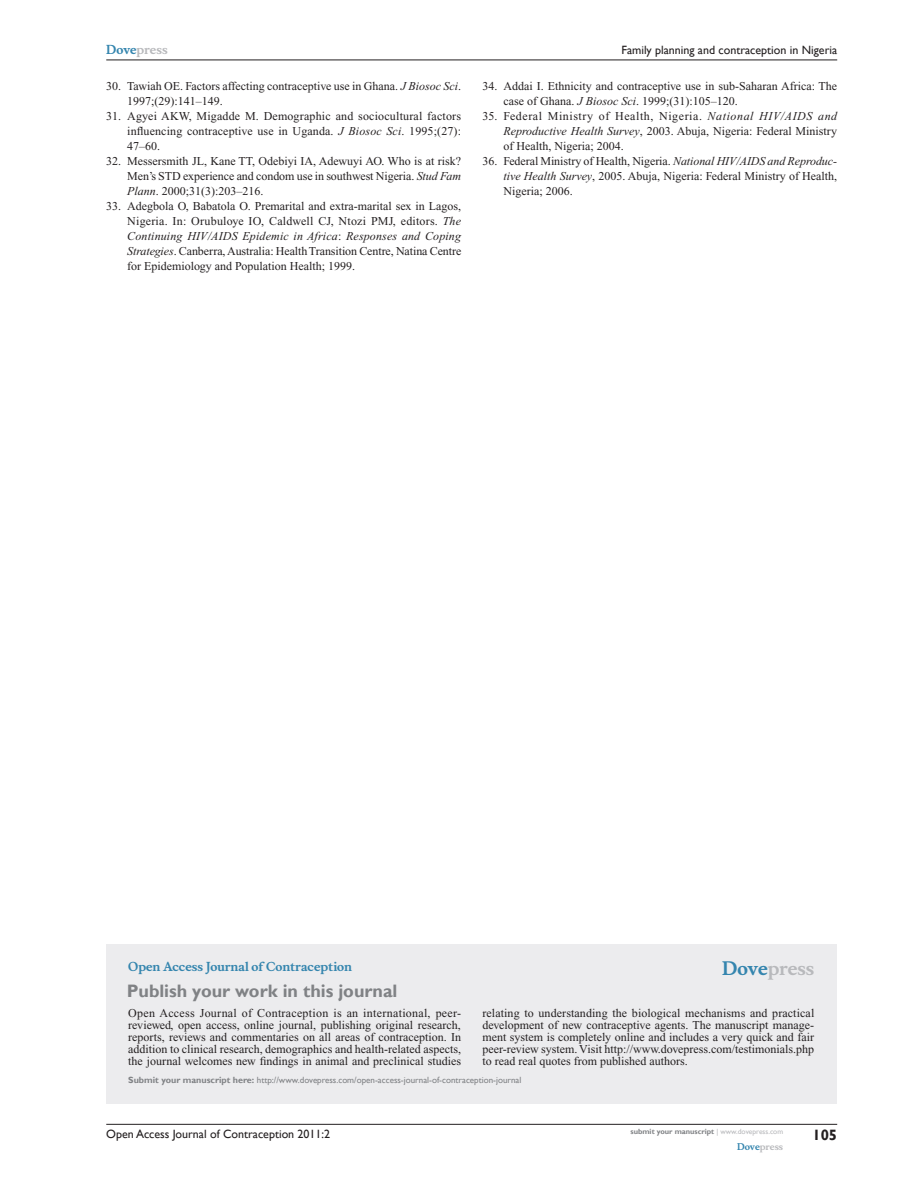
<style>
.page{position:relative;width:918px;height:1188px;background:#fff}
.page>*{position:absolute;margin:0;border:0;box-sizing:border-box;transform-origin:0 0}
.t1{font:700 18px "Gill Sans";color:#808285}
.t2{font:700 18px "Musee";color:#b8b9bc}
.t3{font:700 15px "Gill Sans";color:#231f20}
.t4{font:12px/15px "Times New Roman";color:#231f20;text-align:justify}
.t5{font:12px "Gill Sans";color:#231f20}
.t6{font:700 12px "Musee";color:#3485ae}
.t7{font:700 12px "Musee";color:#b8b9bc}
.t8{font:9px "Gill Sans";color:#808285}
.t9{font:700 9px "Musee";color:#b8b9bc}
.t10{font:700 7.5px "Gill Sans";color:#808285}
.s1{color:#3485ae}
.s2{font-style:italic}
.s3{font-weight:700}
.s4{font-weight:400;color:#b8b9bc}
</style>
<div class="page">
<div style="left:106px;top:944px;width:731px;height:159px;background:#ececee"></div>
<hr style="left:106px;top:1124px;width:731px;height:1px;background:#231f20">
<hr style="left:106px;top:60px;width:731px;height:1px;background:#231f20">
<p class="t7" style="left:106px;top:43px;width:63px"><span class="s1">Dove</span>press</p>
<p class="t4" style="left:127px;top:79px;width:335px;text-indent:-21px">30. Tawiah OE. Factors affecting contraceptive use in Ghana. <span class="s2">J Biosoc Sci</span>.<br>1997;(29):141–149.</p>
<p class="t4" style="left:127px;top:109px;width:335px;text-indent:-21px">31. Agyei AKW, Migadde M. Demographic and sociocultural factors influencing contraceptive use in Uganda. <span class="s2">J Biosoc Sci</span>. 1995;(27):<br>47–60.</p>
<p class="t4" style="left:127px;top:154px;width:335px;text-indent:-21px">32. Messersmith JL, Kane TT, Odebiyi IA, Adewuyi AO. Who is at risk?<br>Men’s STD experience and condom use in southwest Nigeria. <span class="s2">Stud Fam Plann</span>. 2000;31(3):203–216.</p>
<p class="t4" style="left:127px;top:199px;width:336px;text-indent:-21px">33. Adegbola O, Babatola O. Premarital and extra-marital sex in Lagos, Nigeria. In: Orubuloye IO, Caldwell CJ, Ntozi PMJ, editors. <span class="s2">The Continuing HIV/AIDS Epidemic in Africa</span>: <span class="s2">Responses and Coping Strategies</span>. Canberra, Australia: Health Transition Centre, Natina Centre for Epidemiology and Population Health; 1999.</p>
<p class="t5" style="left:621px;top:43px;width:217px">Family planning and contraception in Nigeria</p>
<p class="t4" style="left:503px;top:79px;width:335px;text-indent:-21px">34. Addai I. Ethnicity and contraceptive use in sub-Saharan Africa: The case of Ghana. <span class="s2">J Biosoc Sci</span>. 1999;(31):105–120.</p>
<p class="t4" style="left:503px;top:109px;width:335px;text-indent:-21px">35. Federal Ministry of Health, Nigeria. <span class="s2">National HIV/AIDS and Reproductive Health Survey</span>, 2003. Abuja, Nigeria: Federal Ministry of Health, Nigeria; 2004.</p>
<p class="t4" style="left:503px;top:154px;width:335px;text-indent:-21px">36. Federal Ministry of Health, Nigeria. <span class="s2">National HIV/AIDS and Reproduc&shy;tive Health Survey</span>, 2005. Abuja, Nigeria: Federal Ministry of Health, Nigeria; 2006.</p>
<p class="t6" style="left:128px;top:959px;width:225px">Open Access Journal of Contraception</p>
<h1 class="t1" style="left:127px;top:980px;width:272px">Publish your work in this journal</h1>
<h1 class="t2" style="left:722px;top:958px;width:94px"><span class="s1">Dove</span>press</h1>
<p class="t4" style="left:128px;top:1007px;width:334px;line-height:12px">Open Access Journal of Contraception is an international, peer&shy;reviewed, open access, online journal, publishing original research, reports, reviews and commentaries on all areas of contraception. In addition to clinical research, demographics and health-related aspects, the journal welcomes new findings in animal and preclinical studies</p>
<p class="t4" style="left:482px;top:1007px;width:333px;line-height:12px">relating to understanding the biological mechanisms and practical development of new contraceptive agents. The manuscript manage&shy;ment system is completely online and includes a very quick and fair peer-review system. Visit http://www.dovepress.com/testimonials.php to read real quotes from published authors.</p>
<p class="t8" style="left:128px;top:1075px;width:395px"><span class="s3">Submit your manuscript here:</span> http://www.dovepress.com/open-access-journal-of-contraception-journal</p>
<p class="t5" style="left:106px;top:1127px;width:225px">Open Access Journal of Contraception 2011:2</p>
<p class="t10" style="left:631px;top:1127px;width:154px">submit your manuscript <span class="s4">| www.dovepress.com</span></p>
<p class="t9" style="left:737px;top:1141px;width:48px"><span class="s1">Dove</span>press</p>
<p class="t3" style="left:812px;top:1126px;width:26px">105</p>
</div>
